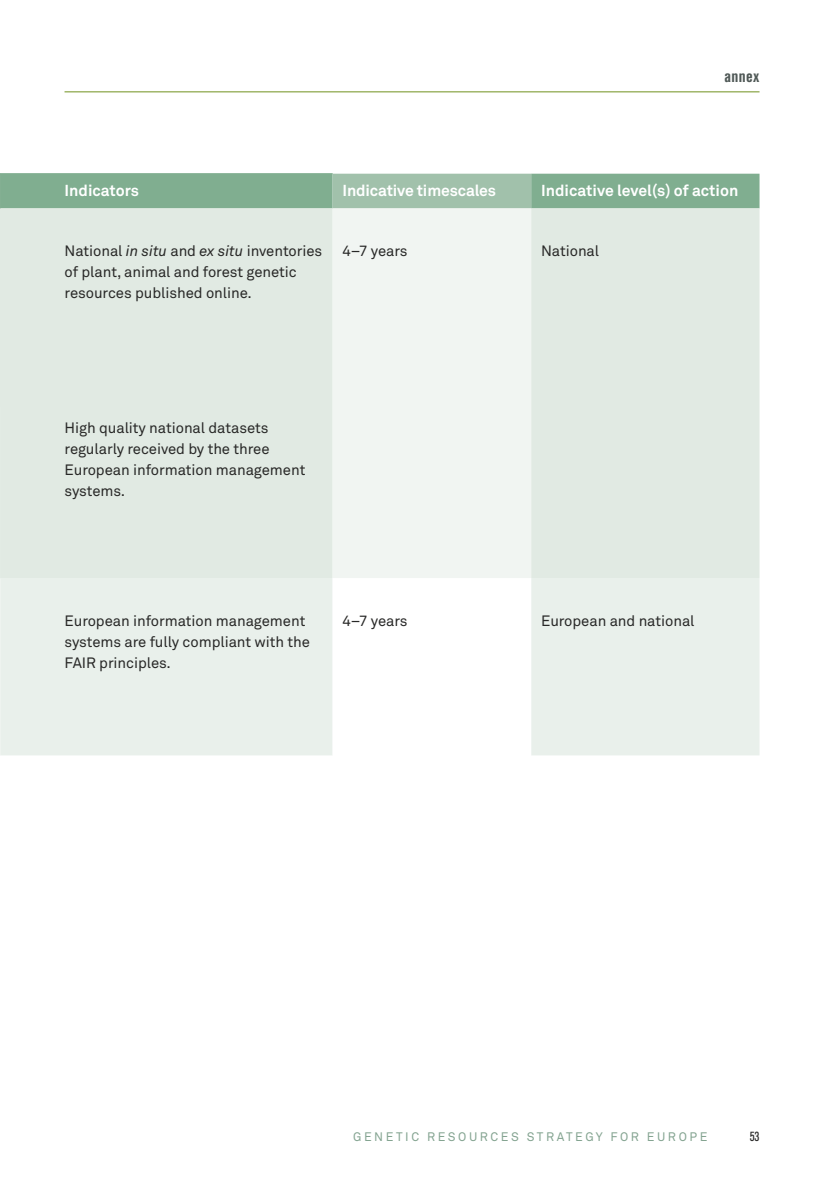
<style>
.page{position:relative;width:834px;height:1191px;background:#fff}
.page>*{position:absolute;margin:0;border:0;box-sizing:border-box;transform-origin:0 0}
.t1{font:700 condensed 16.62px "Akzidenz Grotesk Pro";letter-spacing:.025em;color:#505957}
.t2{font:700 15.75px "Akkurat Std";letter-spacing:-.005em;color:#fff}
.t3{font:14.88px/21px "Akkurat Std";letter-spacing:-.005em;color:#282827}
.t4{font:condensed 13.12px "Akzidenz Grotesk Pro";color:#282827}
.t5{font:12.25px "Akkurat Std";letter-spacing:.21em;color:#84a491}
.s1{font-style:italic}
</style>
<div class="page">
<hr style="left:64px;top:91px;width:695px;height:1px;background:#99b15e">
<div style="left:531px;top:208px;width:228px;height:370px;background:#e1eae3"></div>
<svg style="left:0;top:208px;width:531px;height:370px;fill:#e1eae3"></svg>
<div style="left:531px;top:578px;width:228px;height:177px;background:#e9f0eb"></div>
<div style="left:0;top:578px;width:332px;height:177px;background:#e9f0eb"></div>
<svg style="left:1px;top:173px;width:758px;height:35px;background:#8ab398"></svg>
<hr style="left:0;top:174px;width:1px;height:34px;background:#80ae90">
<hr style="left:0;top:173px;width:332px;height:1px;background:#80ae90">
<p class="t1" style="left:724px;top:65px;width:36px">annex</p>
<p class="t2" style="left:64px;top:181px;width:76px">Indicators</p>
<p class="t2" style="left:342px;top:181px;width:155px">Indicative timescales</p>
<p class="t2" style="left:541px;top:181px;width:199px">Indicative level(s) of action</p>
<p class="t3" style="left:64px;top:240px;width:259px">National <span class="s1">in situ</span> and <span class="s1">ex situ</span> inventories of plant, animal and forest genetic resources published online.</p>
<p class="t3" style="left:342px;top:240px;width:67px">4–7 years</p>
<p class="t3" style="left:541px;top:240px;width:60px">National</p>
<p class="t3" style="left:64px;top:418px;width:242px">High quality national datasets regularly received by the three<br>European information management systems.</p>
<p class="t3" style="left:64px;top:610px;width:247px">European information management systems are fully compliant with the<br>FAIR principles.</p>
<p class="t3" style="left:342px;top:610px;width:67px">4–7 years</p>
<p class="t3" style="left:541px;top:610px;width:155px">European and national</p>
<p class="t5" style="left:353px;top:1129px;width:355px">GENETIC RESOURCES STRATEGY FOR EUROPE</p>
<p class="t4" style="left:749px;top:1128px;width:11px">53</p>
</div>
